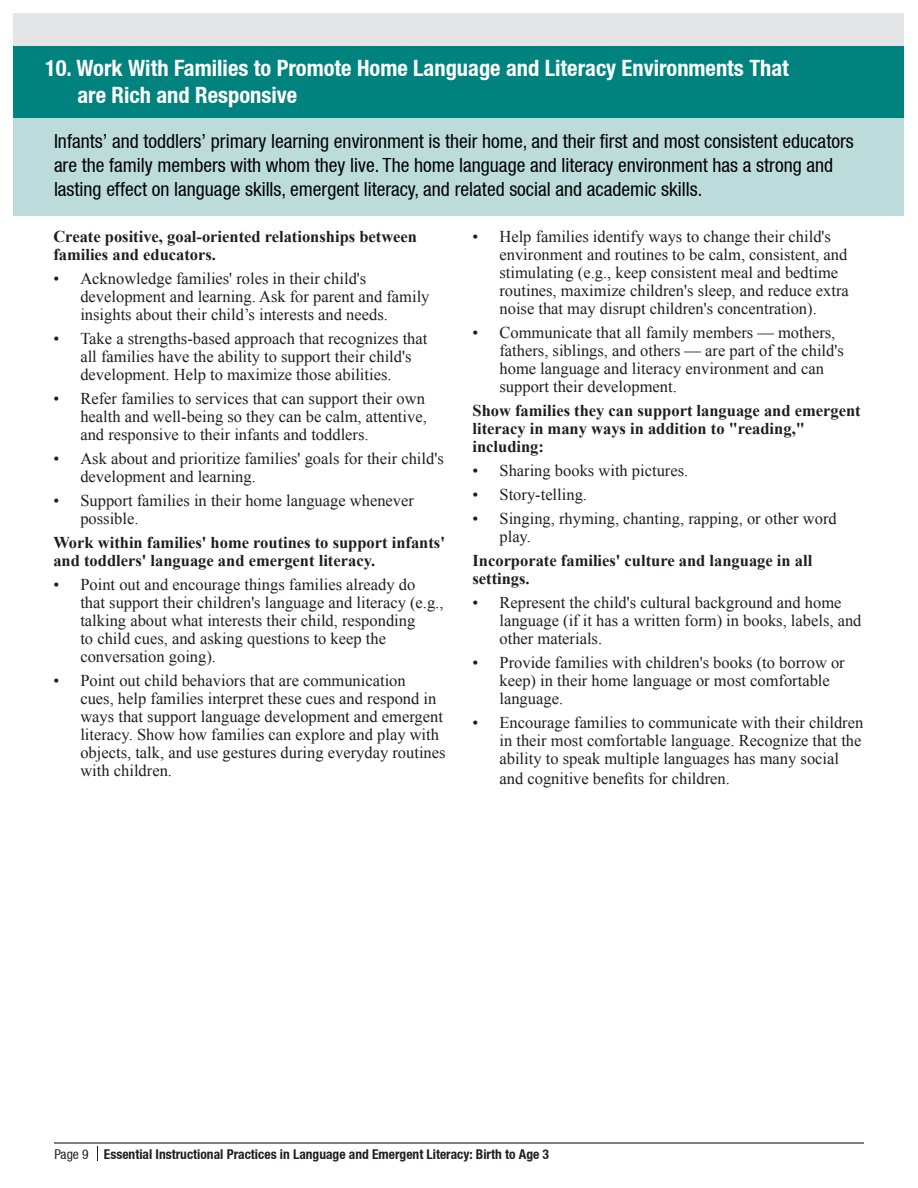
<style>
.page{position:relative;width:918px;height:1188px;background:#fff}
.page>*{position:absolute;margin:0;border:0;box-sizing:border-box;transform-origin:0 0}
.t1{font:700 condensed 22.5px "Helvetica 77 Bold Condensed Helvetica 77";color:#fff}
.Normal1{font:19.5px/24px "Helvetica 57 Condensed Helvetica 57 Condensed";color:#000}
.t2{font:16.5px/18px "Times New Roman";color:#211d1e}
.t3{font:700 16.5px/18px "Times New Roman";color:#211d1e}
.t4{font:700 condensed 13.5px "Helvetica 77 Bold Condensed Helvetica 77";color:#231f20}
.s1{font-family:"Helvetica 57 Condensed Helvetica 57 Condensed";font-weight:400;font-stretch:normal}
</style>
<div class="page">
<hr style="left:54px;top:1143px;width:810px;height:1px;background:#000">
<svg style="left:97px;top:1146px;width:1px;height:15px"></svg>
<div style="left:14px;top:14px;width:890px;height:33px;background:#e4e5e7"></div>
<div style="left:14px;top:46px;width:890px;height:72px;background:#00827e"></div>
<div style="left:14px;top:118px;width:890px;height:98px;background:#bbdcda"></div>
<p class="t1" style="left:45px;top:54px;width:745px">10. Work With Families to Promote Home Language and Literacy Environments That</p>
<p class="t1" style="left:77px;top:81px;width:221px">are Rich and Responsive</p>
<p class="Normal1" style="left:54px;top:129px;width:801px">Infants’ and toddlers’ primary learning environment is their home, and their first and most consistent educators are the family members with whom they live. The home language and literacy environment has a strong and lasting effect on language skills, emergent literacy, and related social and academic skills.</p>
<p class="t3" style="left:53px;top:227px;width:365px">Create positive, goal-oriented relationships between families and educators.</p>
<p class="t2" style="left:80px;top:269px;width:351px;text-indent:-27px">• Acknowledge families' roles in their child's development and learning. Ask for parent and family insights about their child’s interests and needs.</p>
<p class="t2" style="left:80px;top:329px;width:349px;text-indent:-27px">• Take a strengths-based approach that recognizes that all families have the ability to support their child's development. Help to maximize those abilities.</p>
<p class="t2" style="left:80px;top:389px;width:348px;text-align:justify;text-indent:-27px">• Refer families to services that can support their own health and well-being so they can be calm, attentive, and responsive to their infants and toddlers.</p>
<p class="t2" style="left:80px;top:449px;width:365px;text-indent:-27px">• Ask about and prioritize families' goals for their child's development and learning.</p>
<p class="t2" style="left:80px;top:491px;width:335px;text-indent:-27px">• Support families in their home language whenever possible.</p>
<p class="t3" style="left:53px;top:533px;width:393px">Work within families' home routines to support infants' and toddlers' language and emergent literacy.</p>
<p class="t2" style="left:80px;top:575px;width:365px;text-indent:-27px">• Point out and encourage things families already do that support their children's language and literacy (e.g., talking about what interests their child, responding<br>to child cues, and asking questions to keep the conversation going).</p>
<p class="t2" style="left:80px;top:671px;width:367px;text-indent:-27px">• Point out child behaviors that are communication<br>cues, help families interpret these cues and respond in ways that support language development and emergent literacy. Show how families can explore and play with objects, talk, and use gestures during everyday routines with children.</p>
<p class="t2" style="left:500px;top:228px;width:351px;text-indent:-27px">• Help families identify ways to change their child's environment and routines to be calm, consistent, and stimulating (e.g., keep consistent meal and bedtime routines, maximize children's sleep, and reduce extra noise that may disrupt children's concentration).</p>
<p class="t2" style="left:500px;top:324px;width:346px;text-indent:-27px">• Communicate that all family members — mothers, fathers, siblings, and others — are part of the child's home language and literacy environment and can support their development.</p>
<p class="t3" style="left:472px;top:401px;width:390px">Show families they can support language and emergent literacy in many ways in addition to "reading," including:</p>
<p class="t2" style="left:472px;top:462px;width:217px">• Sharing books with pictures.</p>
<p class="t2" style="left:472px;top:486px;width:116px">• Story-telling.</p>
<p class="t2" style="left:500px;top:510px;width:339px;text-indent:-27px">• Singing, rhyming, chanting, rapping, or other word play.</p>
<p class="t3" style="left:472px;top:551px;width:341px">Incorporate families' culture and language in all settings.</p>
<p class="t2" style="left:500px;top:594px;width:364px;text-indent:-27px">• Represent the child's cultural background and home language (if it has a written form) in books, labels, and other materials.</p>
<p class="t2" style="left:500px;top:654px;width:347px;text-indent:-27px">• Provide families with children's books (to borrow or keep) in their home language or most comfortable language.</p>
<p class="t2" style="left:500px;top:714px;width:365px;text-align:justify;text-indent:-27px">• Encourage families to communicate with their children in their most comfortable language. Recognize that the ability to speak multiple languages has many social</p>
<p class="t2" style="left:500px;top:769px;width:232px">and cognitive benefits for children.</p>
<p class="t4" style="left:54px;top:1146px;width:496px"><span class="s1">Page 9</span> Essential Instructional Practices in Language and Emergent Literacy: Birth to Age 3</p>
</div>
